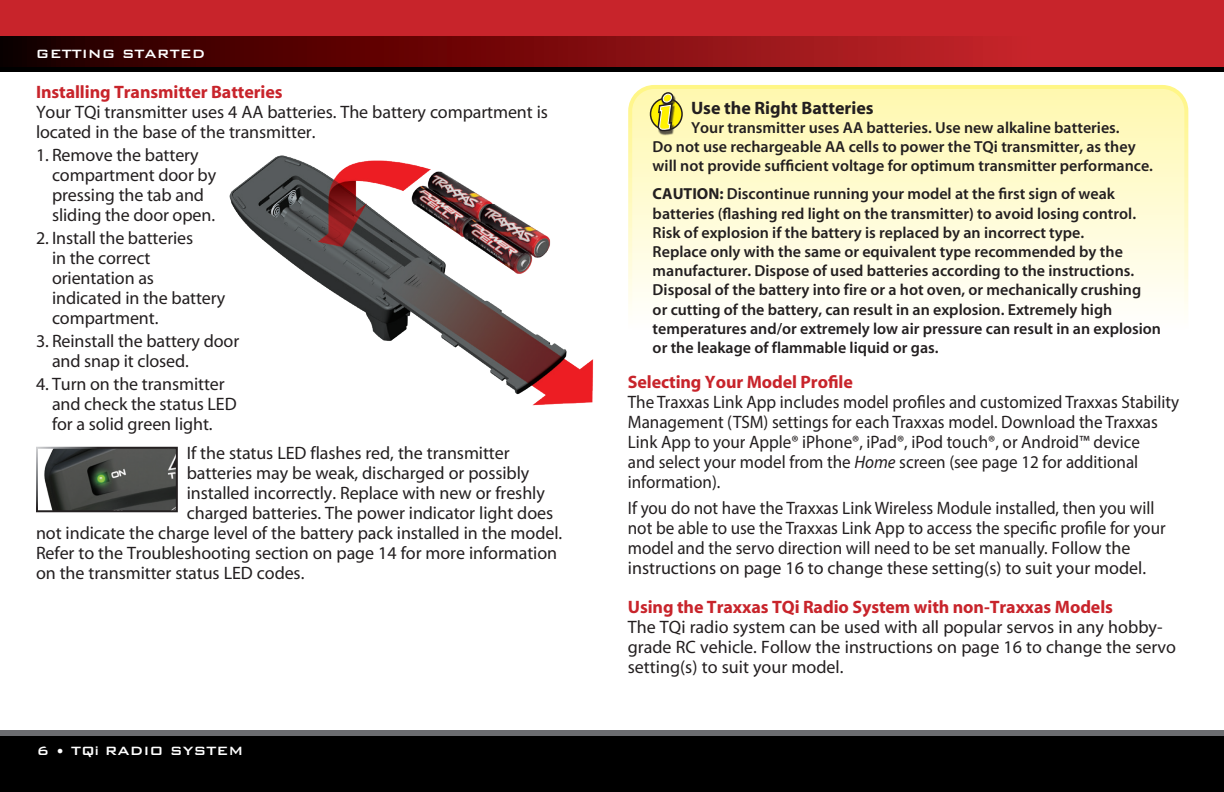
<style>
.page{position:relative;width:1224px;height:792px;background:#fff}
.page>*{position:absolute;margin:0;border:0;box-sizing:border-box;transform-origin:0 0}
.t1{font:18px/20px "Myriad";letter-spacing:-.005em;color:#231f20}
.t2{font:18px/20px "Myriad Pro";color:#231f20;scale:.95 1}
.t3{font:700 18px "Myriad";letter-spacing:-.005em;color:#c8242b}
.t4{font:700 18px "Myriad";color:#231f20}
.t5{font:600 16px/19.2px "Myriad";color:#231f20}
.t6{font:16px "Bank Gothic Medium BT";color:#fff}
.s1{font-family:"Arial";font-weight:700;font-size:12px}
.s2{font-weight:700}
.s3{font-style:italic}
.s4{font-family:"Myriad"}
</style>
<div class="page">
<div style="left:0;top:731px;width:1224px;height:61px;background:linear-gradient(to right,#6c6d70,#6c6d70)"></div>
<div style="left:0;top:737px;width:1224px;height:55px;background:#000"></div>
<div style="left:0;top:0;width:1224px;height:72px;background:#000"></div>
<div style="left:0;top:0;width:1224px;height:50px;background:#c8242b"></div>
<svg style="left:0;top:36px;width:1224px;height:31px;background:#800f12"></svg>
<img style="left:229px;top:155px;width:365px;height:251px">
<img style="left:44px;top:450px;width:131px;height:59px">
<svg style="left:633px;top:90px;width:550px;height:211px;background:#fffbd1"></svg>
<div style="left:628px;top:85px;width:560px;height:272px;border:4px solid #fff;border-radius:24px"></div>
<svg style="left:651px;top:98px;width:31px;height:32px"></svg>
<div style="left:650px;top:98px;width:33px;height:33px;border:2px solid #231f20;border-radius:50%"></div>
<div style="left:658px;top:94px;width:18px;height:41px;background:#231f20;opacity:.75"></div>
<div style="left:661px;top:92px;width:13px;height:12px;border:4px solid #231f20;border-radius:50%"></div>
<div style="left:663px;top:94px;width:9px;height:8px;background:#fff101;border-radius:50%"></div>
<div style="left:663px;top:93px;width:9px;height:10px;border:1px solid #fff;border-radius:50%"></div>
<svg style="left:656px;top:101px;width:19px;height:83px;background:#e0da8b"></svg>
<p class="t6" style="left:36px;top:45px;width:171px">GETTING STARTED</p>
<p class="t3" style="left:36px;top:83px;width:248px">Installing Transmitter Batteries</p>
<p class="t1" style="left:36px;top:103px;width:514px">Your TQi transmitter uses 4 AA batteries. The battery compartment is located in the base of the transmitter.</p>
<p class="t1" style="left:52px;top:146px;width:166px;text-indent:-16px">1. Remove the battery compartment door by pressing the tab and sliding the door open.</p>
<p class="t1" style="left:52px;top:229px;width:175px;text-indent:-16px">2. Install the batteries<br>in the correct orientation as indicated in the battery compartment.</p>
<p class="t1" style="left:52px;top:332px;width:189px;text-indent:-16px">3. Reinstall the battery door and snap it closed.</p>
<p class="t1" style="left:52px;top:375px;width:186px;text-indent:-16px">4. Turn on the transmitter and check the status LED for a solid green light.</p>
<p class="t1" style="left:187px;top:444px;width:324px">If the status LED flashes red, the transmitter</p>
<p class="t1" style="left:187px;top:464px;width:344px">batteries may be weak, discharged or possibly</p>
<p class="t1" style="left:187px;top:484px;width:360px">installed incorrectly. Replace with new or freshly</p>
<p class="t1" style="left:187px;top:504px;width:368px">charged batteries. The power indicator light does</p>
<p class="t1" style="left:36px;top:524px;width:528px">not indicate the charge level of the battery pack installed in the model.</p>
<p class="t1" style="left:36px;top:544px;width:523px">Refer to the Troubleshooting section on page 14 for more information</p>
<p class="t1" style="left:36px;top:564px;width:270px">on the transmitter status LED codes.</p>
<p class="t6" style="left:37px;top:742px;width:208px">6 • TQ<span class="s1">i</span> RADIO SYSTEM</p>
<p class="t4" style="left:691px;top:98px;width:184px">Use the Right Batteries</p>
<p class="t5" style="left:653px;top:118px;width:502px;text-indent:38px">Your transmitter uses AA batteries. Use new alkaline batteries.<br>Do not use rechargeable AA cells to power the TQi transmitter, as they will not provide sufficient voltage for optimum transmitter performance.</p>
<p class="t5" style="left:653px;top:185px;width:510px"><span class="s2">CAUTION:</span> Discontinue running your model at the first sign of weak batteries (flashing red light on the transmitter) to avoid losing control.<br>Risk of explosion if the battery is replaced by an incorrect type.<br>Replace only with the same or equivalent type recommended by the manufacturer. Dispose of used batteries according to the instructions.<br>Disposal of the battery into fire or a hot oven, or mechanically crushing<br>or cutting of the battery, can result in an explosion. Extremely high temperatures and/or extremely low air pressure can result in an explosion or the leakage of flammable liquid or gas.</p>
<p class="t3" style="left:628px;top:373px;width:227px">Selecting Your Model Profile</p>
<p class="t2" style="left:628px;top:392px;width:582px">The Traxxas Link App includes model profiles and customized Traxxas Stability Management (TSM) settings for each Traxxas model. Download the Traxxas Link App to your Apple® iPhone®, iPad®, iPod touch®, or Android™ device<br>and select your model from the <span class="s3">Home</span> screen (see page 12 for additional information).</p>
<p class="t2" style="left:628px;top:497px;width:568px">If you do not have the Traxxas Link Wireless Module installed, then you will not be able to use the Traxxas Link App to access the specific profile for your model and the servo direction will need to be set manually. <span class="s4">Follow the instructions on page 16 to change these setting(s) to suit your model.</span></p>
<p class="t3" style="left:628px;top:598px;width:487px">Using the Traxxas TQi Radio System with non-Traxxas Models</p>
<p class="t1" style="left:628px;top:618px;width:550px">The TQi radio system can be used with all popular servos in any hobby&shy;grade RC vehicle. Follow the instructions on page 16 to change the servo setting(s) to suit your model.</p>
</div>
